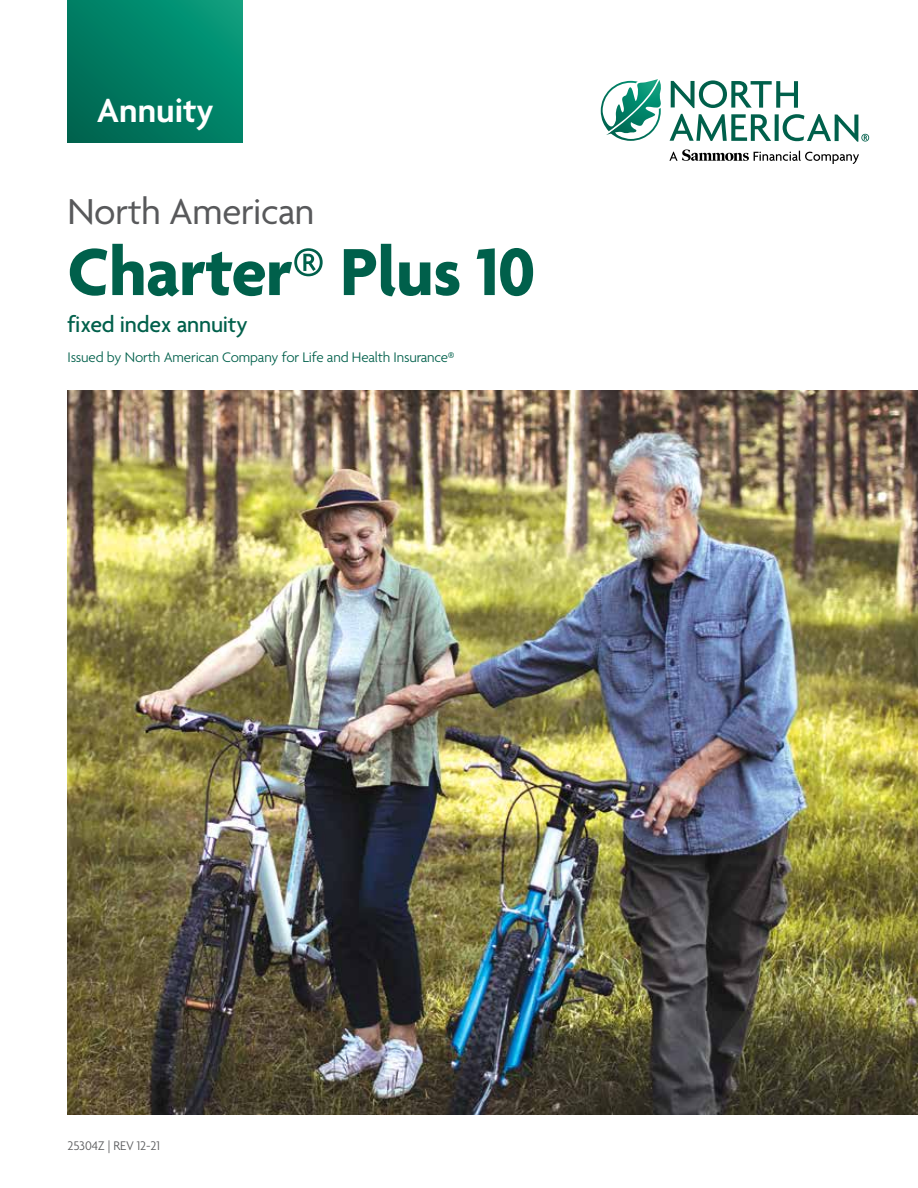
<style>
.page{position:relative;width:918px;height:1188px;background:#fff}
.page>*{position:absolute;margin:0;border:0;box-sizing:border-box;transform-origin:0 0}
.t1{font:700 72px "Agenda";letter-spacing:-.01em;color:#00604b}
.t2{font:39px "Agenda";letter-spacing:-.01em;color:#58595b}
.t3{font:600 36px "Agenda";color:#fff}
.t4{font:500 24px "Agenda";letter-spacing:-.01em;color:#00604b}
.t5{font:300 15px "Agenda";letter-spacing:-.01em;color:#00604b}
.t6{font:300 13.5px "Agenda";letter-spacing:-.01em;color:#58595b}
.s1{font-weight:400}
</style>
<div class="page">
<svg style="left:68px;top:0;width:175px;height:142px;background:#008065"></svg>
<img style="left:68px;top:390px;width:850px;height:725px">
<svg style="left:671px;top:80px;width:127px;height:28px"></svg>
<svg style="left:670px;top:114px;width:101px;height:27px"></svg>
<svg style="left:775px;top:114px;width:4px;height:27px"></svg>
<svg style="left:601px;top:79px;width:60px;height:62px"></svg>
<svg style="left:669px;top:149px;width:190px;height:15px"></svg>
<svg style="left:783px;top:114px;width:86px;height:28px"></svg>
<h3 class="t3" style="left:97px;top:91px;width:118px">Annuity</h3>
<h2 class="t2" style="left:68px;top:190px;width:248px">North American</h2>
<h1 class="t1" style="left:68px;top:233px;width:469px">Charter<span class="s1">®</span> Plus 10</h1>
<h3 class="t4" style="left:68px;top:311px;width:182px">fixed index annuity</h3>
<p class="t5" style="left:68px;top:349px;width:389px">Issued by North American Company for Life and Health Insurance®</p>
<p class="t6" style="left:68px;top:1138px;width:94px">25304Z | REV 12-21</p>
</div>
